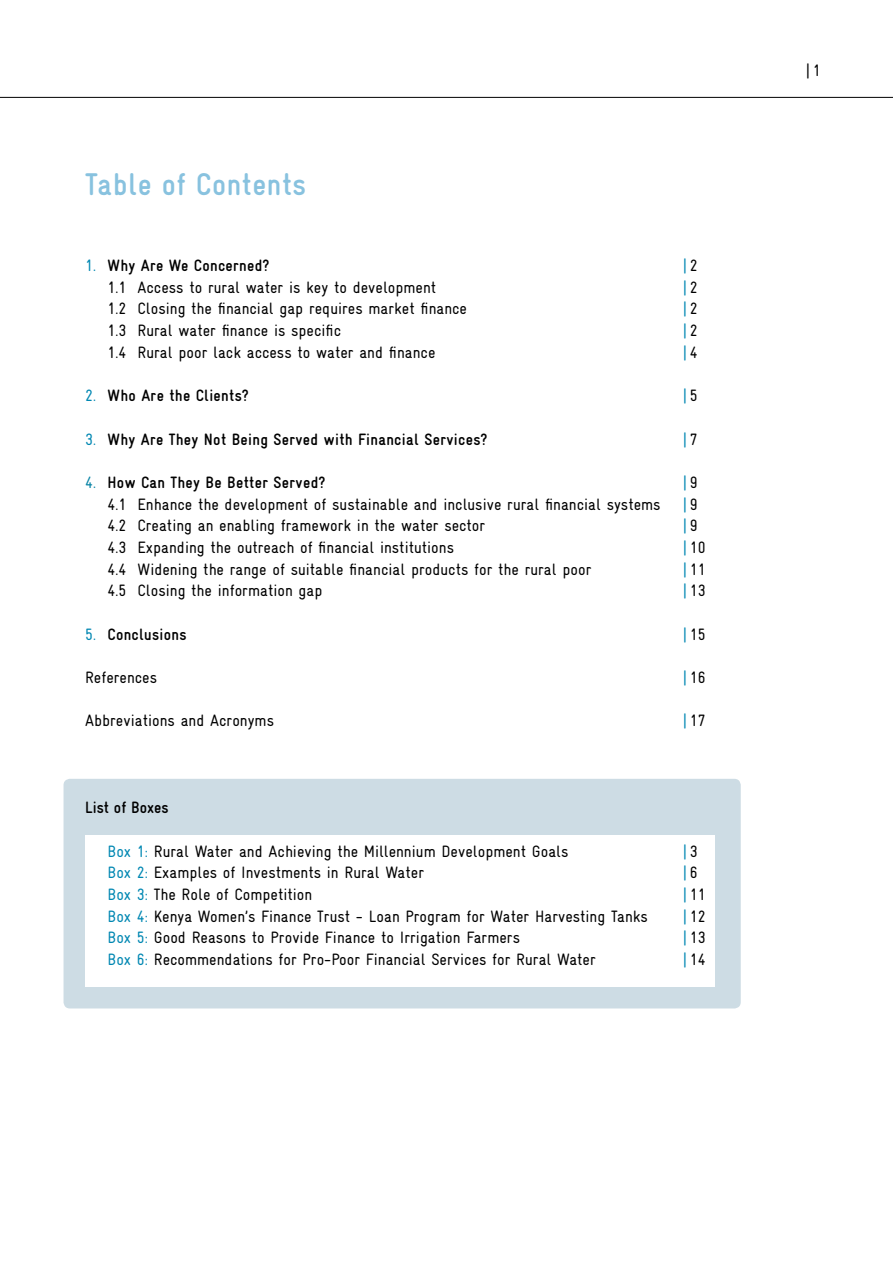
<style>
.page{position:relative;width:893px;height:1263px;background:#fff}
.page>*{position:absolute;margin:0;border:0;box-sizing:border-box;transform-origin:0 0}
.t1{font:700 condensed 31.5px "Gravur";letter-spacing:.02em;color:#88c2df}
.t2{font:condensed 16.5px "Gravur";color:#000}
.t3{font:700 condensed 16.5px "Gravur";letter-spacing:.02em;color:#000}
.t4{font:condensed 16.5px "Gravur";color:#0087b2}
.t5{font:700 condensed 16.5px "Gravur";color:#000}
.s1{font-weight:400;color:#0087b2}
.s2{color:#000}
.s3{font-weight:400;color:#0a85a6}
.s4{color:#0087b2}
</style>
<div class="page">
<div style="left:64px;top:779px;width:677px;height:229px;background:#cddce4;border-radius:6px"></div>
<hr style="left:0;top:97px;width:893px;height:1px;background:#000">
<div style="left:85px;top:835px;width:629px;height:152px;background:#fff"></div>
<h1 class="t1" style="left:85px;top:167px;width:223px">Table of Contents</h1>
<p class="t3" style="left:85px;top:256px;width:186px"><span class="s1">1.</span> Why Are We Concerned?</p>
<p class="t4" style="left:682px;top:256px;width:17px">| <span class="s2">2</span></p>
<p class="t2" style="left:108px;top:278px;width:330px">1.1 Access to rural water is key to development</p>
<p class="t4" style="left:682px;top:278px;width:17px">| <span class="s2">2</span></p>
<p class="t2" style="left:108px;top:300px;width:361px">1.2 Closing the financial gap requires market finance</p>
<p class="t4" style="left:682px;top:300px;width:17px">| <span class="s2">2</span></p>
<p class="t2" style="left:108px;top:321px;width:235px">1.3 Rural water finance is specific</p>
<p class="t4" style="left:682px;top:321px;width:17px">| <span class="s2">2</span></p>
<p class="t2" style="left:108px;top:343px;width:329px">1.4 Rural poor lack access to water and finance</p>
<p class="t4" style="left:682px;top:343px;width:17px">| <span class="s2">4</span></p>
<p class="t3" style="left:85px;top:386px;width:165px"><span class="s1">2.</span> Who Are the Clients?</p>
<p class="t4" style="left:682px;top:386px;width:17px">| <span class="s2">5</span></p>
<p class="t3" style="left:85px;top:430px;width:404px"><span class="s1">3.</span> Why Are They Not Being Served with Financial Services?</p>
<p class="t4" style="left:682px;top:430px;width:17px">| <span class="s2">7</span></p>
<p class="t3" style="left:85px;top:473px;width:242px"><span class="s3">4.</span> How Can They Be Better Served?</p>
<p class="t4" style="left:682px;top:473px;width:17px">| <span class="s2">9</span></p>
<p class="t2" style="left:108px;top:495px;width:554px">4.1 Enhance the development of sustainable and inclusive rural financial systems</p>
<p class="t4" style="left:682px;top:495px;width:17px">| <span class="s2">9</span></p>
<p class="t2" style="left:108px;top:516px;width:379px">4.2 Creating an enabling framework in the water sector</p>
<p class="t4" style="left:682px;top:516px;width:17px">| <span class="s2">9</span></p>
<p class="t2" style="left:108px;top:538px;width:348px">4.3 Expanding the outreach of financial institutions</p>
<p class="t2" style="left:682px;top:538px;width:25px"><span class="s4">|</span>10</p>
<p class="t2" style="left:108px;top:560px;width:485px">4.4 Widening the range of suitable financial products for the rural poor</p>
<p class="t2" style="left:682px;top:560px;width:25px"><span class="s4">|</span>11</p>
<p class="t2" style="left:108px;top:581px;width:216px">4.5 Closing the information gap</p>
<p class="t2" style="left:682px;top:581px;width:25px"><span class="s4">|</span>13</p>
<p class="t3" style="left:85px;top:625px;width:103px"><span class="s1">5.</span> Conclusions</p>
<p class="t2" style="left:682px;top:625px;width:25px"><span class="s4">|</span>15</p>
<p class="t2" style="left:85px;top:668px;width:74px">References</p>
<p class="t2" style="left:682px;top:668px;width:25px"><span class="s4">|</span>16</p>
<p class="t2" style="left:85px;top:712px;width:190px">Abbreviations and Acronyms</p>
<p class="t2" style="left:682px;top:712px;width:25px"><span class="s4">|</span>17</p>
<p class="t5" style="left:85px;top:798px;width:85px">List of Boxes</p>
<p class="t2" style="left:108px;top:842px;width:462px"><span class="s4">Box 1:</span> Rural Water and Achieving the Millennium Development Goals</p>
<p class="t4" style="left:682px;top:842px;width:17px">| <span class="s2">3</span></p>
<p class="t2" style="left:108px;top:863px;width:318px"><span class="s4">Box 2:</span> Examples of Investments in Rural Water</p>
<p class="t4" style="left:682px;top:863px;width:17px">| <span class="s2">6</span></p>
<p class="t2" style="left:108px;top:885px;width:206px"><span class="s4">Box 3:</span> The Role of Competition</p>
<p class="t2" style="left:682px;top:885px;width:25px"><span class="s4">|</span>11</p>
<p class="t2" style="left:108px;top:907px;width:542px"><span class="s4">Box 4:</span> Kenya Women’s Finance Trust - Loan Program for Water Harvesting Tanks</p>
<p class="t2" style="left:682px;top:907px;width:25px"><span class="s4">|</span>12</p>
<p class="t2" style="left:108px;top:928px;width:414px"><span class="s4">Box 5:</span> Good Reasons to Provide Finance to Irrigation Farmers</p>
<p class="t2" style="left:682px;top:928px;width:25px"><span class="s4">|</span>13</p>
<p class="t2" style="left:108px;top:950px;width:490px"><span class="s4">Box 6:</span> Recommendations for Pro-Poor Financial Services for Rural Water</p>
<p class="t2" style="left:682px;top:950px;width:25px"><span class="s4">|</span>14</p>
</div>
